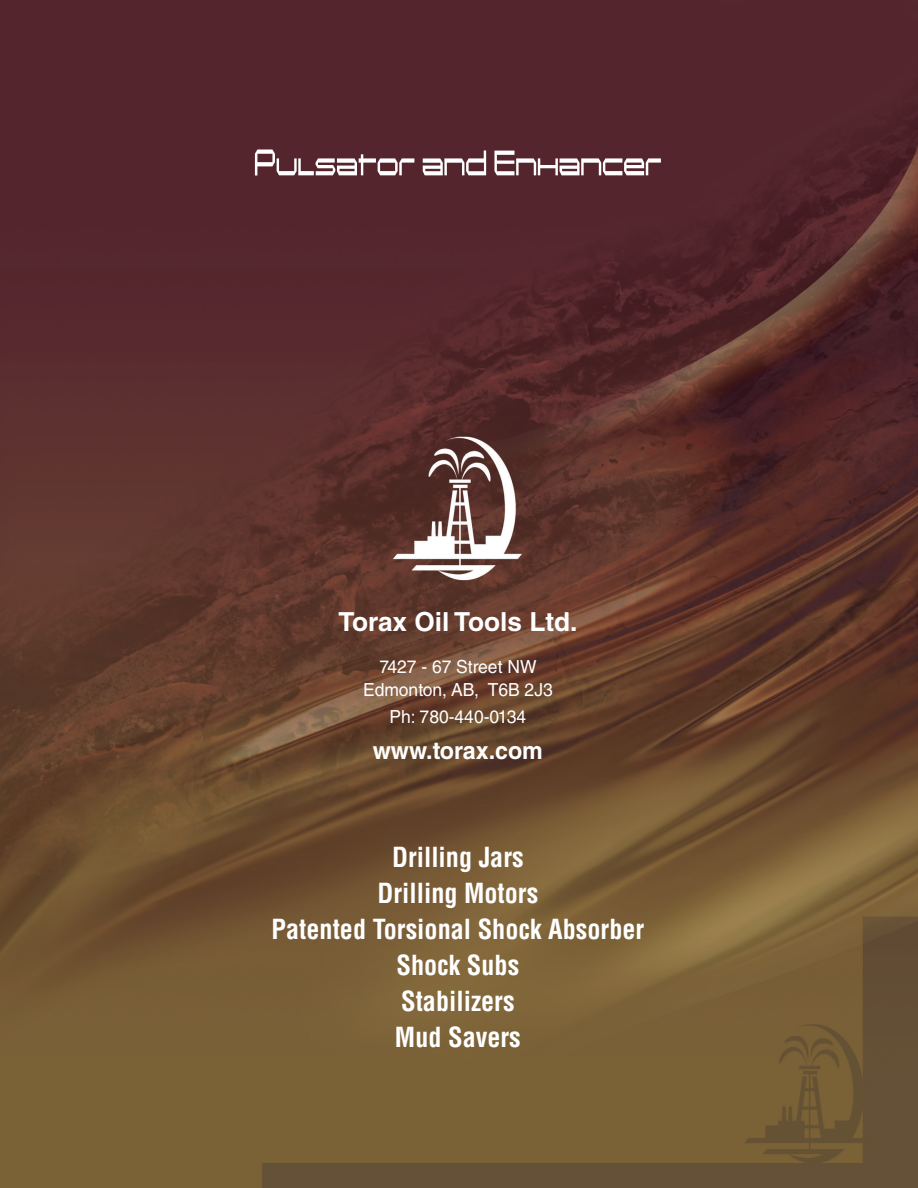
<style>
.page{position:relative;width:918px;height:1188px;background:#fff}
.page>*{position:absolute;margin:0;border:0;box-sizing:border-box;transform-origin:0 0}
.t1{font:700 condensed 27px/36px "Helvetica LT Std";color:#fff;text-align:center}
.t2{font:700 26.25px "Helvetica LT Std";color:#fff}
.t3{font:700 24px "Helvetica LT Std";color:#fff}
.t4{font:18px/22.5px "Helvetica LT Std";color:#fff;text-align:center}
</style>
<div class="page">
<img style="left:0;top:0;width:918px;height:1188px">
<svg style="left:255px;top:149px;width:159px;height:27px"></svg>
<svg style="left:423px;top:150px;width:63px;height:25px"></svg>
<svg style="left:494px;top:151px;width:167px;height:24px"></svg>
<p class="t2" style="left:338px;top:606px;width:241px">Torax Oil Tools Ltd.</p>
<p class="t4" style="left:363px;top:655px;width:191px">7427 - 67 Street NW<br>Edmonton, AB, T6B 2J3</p>
<p class="t4" style="left:389px;top:705px;width:138px">Ph: 780-440-0134</p>
<p class="t3" style="left:373px;top:735px;width:172px">www.torax.com</p>
<p class="t1" style="left:272px;top:839px;width:374px">Drilling Jars<br>Drilling Motors<br>Patented Torsional Shock Absorber<br>Shock Subs<br>Stabilizers<br>Mud Savers</p>
</div>
